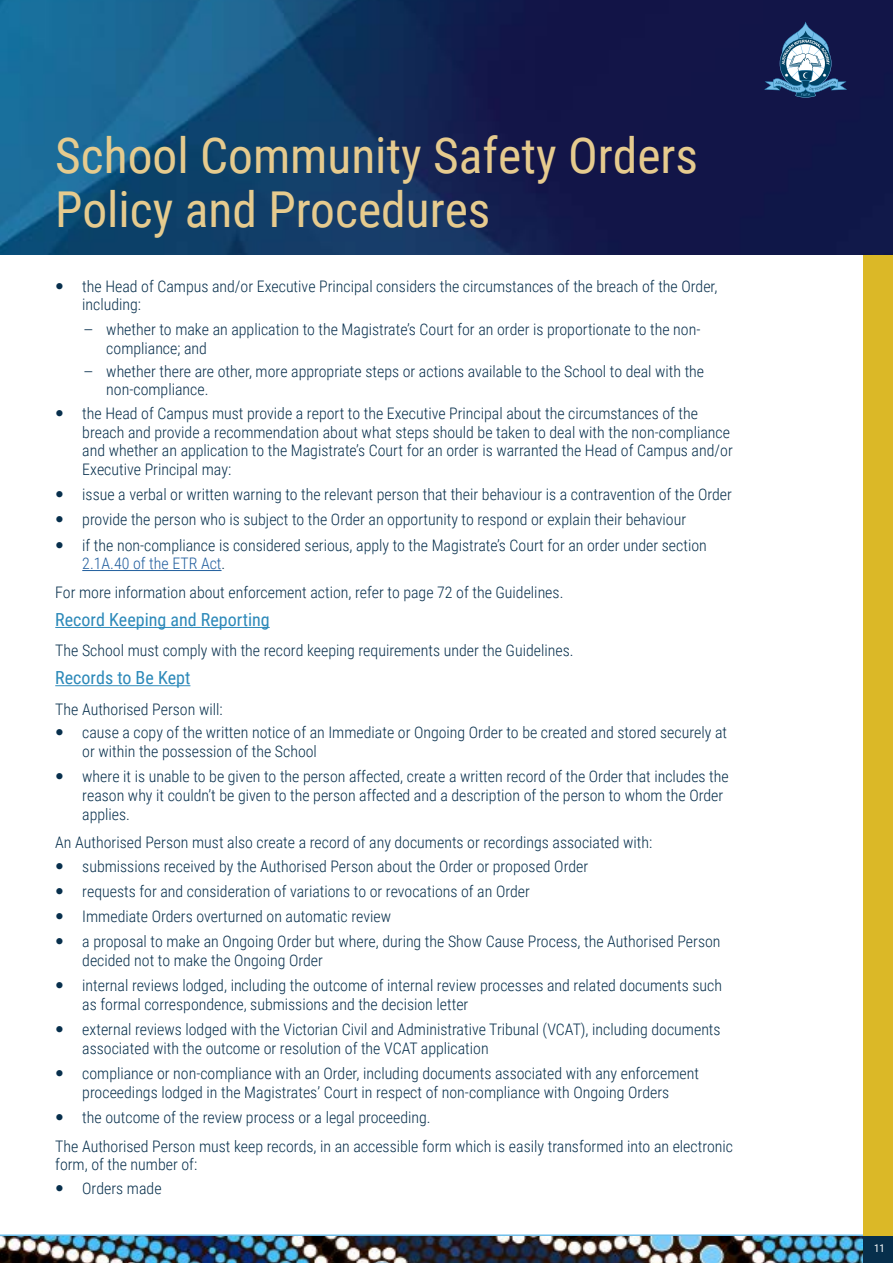
<style>
.page{position:relative;width:893px;height:1263px;background:#fff}
.page>*{position:absolute;margin:0;border:0;box-sizing:border-box;transform-origin:0 0}
.t1{font:49.5px/54px "Roboto Condensed";color:#e6cb8e}
.t2{font:18px "Roboto Condensed";color:#2c89b9}
.t3{font:300 15.9px/25px "Roboto Condensed";color:#072f4c}
.t4{font:300 15.9px/18.8px "Roboto Condensed";color:#072e4c}
.t5{font:10.8px "Roboto Condensed";color:#fff}
.s1{font-family:"Roboto";font-size:16.5px}
.s2{color:#215e9e}
</style>
<div class="page">
<img style="left:0;top:0;width:893px;height:254px">
<svg style="left:764px;top:22px;width:83px;height:76px;background:#425b82"></svg>
<img style="left:0;top:1234px;width:893px;height:29px">
<div style="left:863px;top:1236px;width:30px;height:27px;background:#072f4c"></div>
<div style="left:863px;top:255px;width:30px;height:980px;background:#dbb827"></div>
<hr style="left:82px;top:570px;width:140px;height:1px;background:#215e9e">
<hr style="left:55px;top:627px;width:215px;height:1px;background:#2c89b9">
<hr style="left:55px;top:685px;width:135px;height:1px;background:#2c89b9">
<h1 class="t1" style="left:55px;top:126px;width:644px">School Community Safety Orders<br>Policy and Procedures</h1>
<p class="t3" style="left:82px;top:276px;width:637px;line-height:18.8px">the Head of Campus and/or Executive Principal considers the circumstances of the breach of the Order, including:</p>
<p class="t4" style="left:106px;top:319px;width:596px;text-indent:-22px"><span class="s1">-</span> whether to make an application to the Magistrate’s Court for an order is proportionate to the non&shy;compliance; and</p>
<p class="t4" style="left:106px;top:361px;width:599px;text-indent:-22px"><span class="s1">-</span> whether there are other, more appropriate steps or actions available to the School to deal with the non-compliance.</p>
<p class="t3" style="left:82px;top:403px;width:652px;line-height:18.8px">the Head of Campus must provide a report to the Executive Principal about the circumstances of the breach and provide a recommendation about what steps should be taken to deal with the non-compliance and whether an application to the Magistrate’s Court for an order is warranted the Head of Campus and/or Executive Principal may:</p>
<p class="t3" style="left:82px;top:482px;width:651px">issue a verbal or written warning to the relevant person that their behaviour is a contravention of the Order provide the person who is subject to the Order an opportunity to respond or explain their behaviour<br>if the non-compliance is considered serious, apply to the Magistrate’s Court for an order under section</p>
<p class="t3" style="left:55px;top:549px;width:510px;line-height:28.8px;text-indent:27px"><span class="s2">2.1A.40 of the ETR Act</span>.<br>For more information about enforcement action, refer to page 72 of the Guidelines.</p>
<p class="t2" style="left:55px;top:607px;width:216px">Record Keeping and Reporting</p>
<p class="t3" style="left:55px;top:638px;width:520px">The School must comply with the record keeping requirements under the Guidelines.</p>
<p class="t2" style="left:55px;top:665px;width:137px">Records to Be Kept</p>
<p class="t3" style="left:82px;top:696px;width:646px;line-height:23.7px;text-indent:-27px">The Authorised Person will:<br>cause a copy of the written notice of an Immediate or Ongoing Order to be created and stored securely at</p>
<p class="t3" style="left:82px;top:738px;width:648px">or within the possession of the School<br>where it is unable to be given to the person affected, create a written record of the Order that includes the</p>
<p class="t3" style="left:82px;top:785px;width:643px;line-height:18.8px">reason why it couldn’t be given to the person affected and a description of the person to whom the Order applies.</p>
<p class="t3" style="left:82px;top:830px;width:572px;line-height:23.7px;text-indent:-27px">An Authorised Person must also create a record of any documents or recordings associated with: submissions received by the Authorised Person about the Order or proposed Order</p>
<p class="t3" style="left:82px;top:878px;width:640px">requests for and consideration of variations to or revocations of an Order<br>Immediate Orders overturned on automatic review<br>a proposal to make an Ongoing Order but where, during the Show Cause Process, the Authorised Person</p>
<p class="t3" style="left:82px;top:947px;width:641px">decided not to make the Ongoing Order<br>internal reviews lodged, including the outcome of internal review processes and related documents such</p>
<p class="t3" style="left:82px;top:991px;width:640px">as formal correspondence, submissions and the decision letter<br>external reviews lodged with the Victorian Civil and Administrative Tribunal (VCAT), including documents</p>
<p class="t3" style="left:82px;top:1035px;width:618px">associated with the outcome or resolution of the VCAT application<br>compliance or non-compliance with an Order, including documents associated with any enforcement</p>
<p class="t3" style="left:82px;top:1079px;width:588px">proceedings lodged in the Magistrates’ Court in respect of non-compliance with Ongoing Orders the outcome of the review process or a legal proceeding.</p>
<p class="t3" style="left:55px;top:1136px;width:679px;line-height:18.8px">The Authorised Person must keep records, in an accessible form which is easily transformed into an electronic form, of the number of:</p>
<p class="t3" style="left:82px;top:1175px;width:81px">Orders made</p>
<p class="t5" style="left:874px;top:1240px;width:12px">11</p>
</div>
